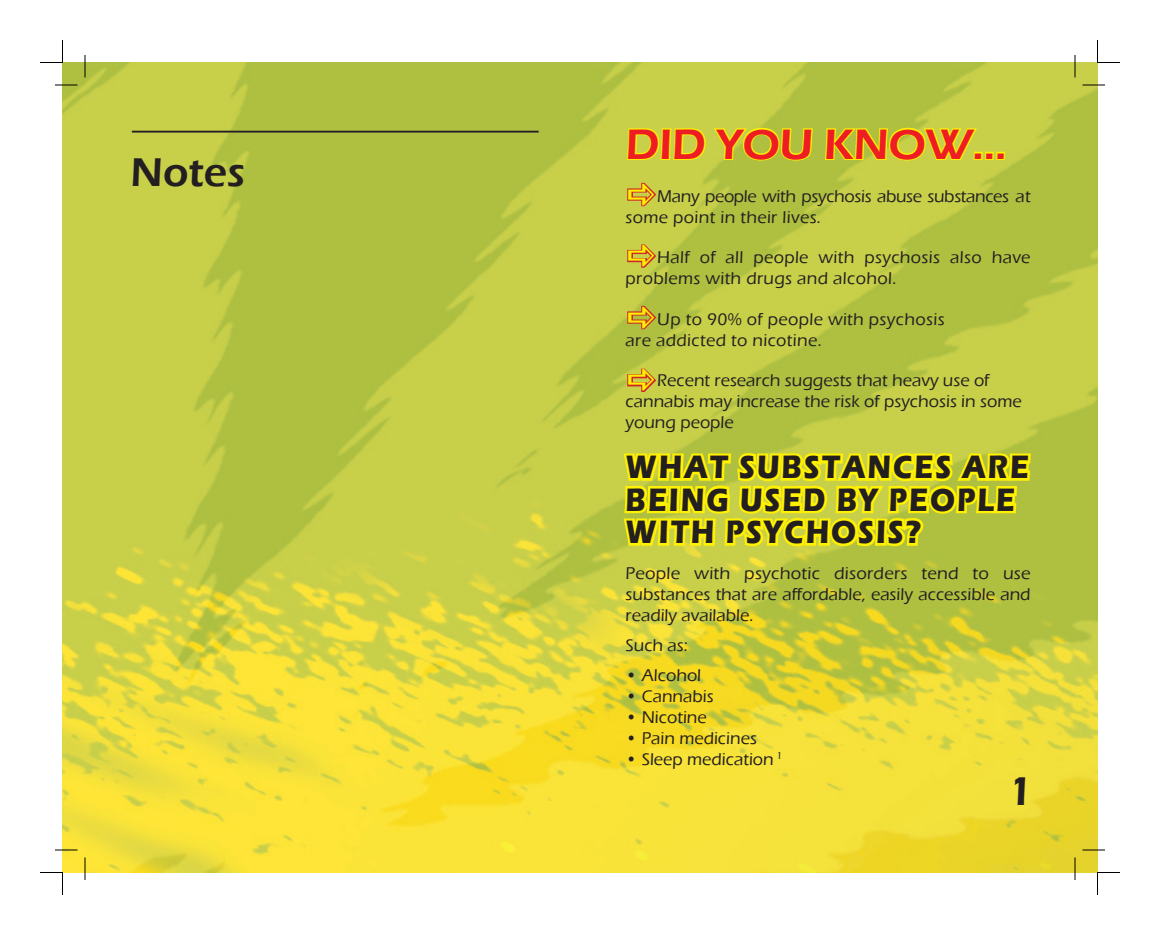
<style>
.page{position:relative;width:1160px;height:935px;background:#fff}
.page>*{position:absolute;margin:0;border:0;box-sizing:border-box;transform-origin:0 0}
.t1{font:600 43.75px "Eras ITC";letter-spacing:-.01em;color:#ee1d23}
.t2{font:600 41.25px "Eras ITC";color:#231f20}
.t3{font:700 33.38px/32.5px "Eras ITC";letter-spacing:.07em;color:#231f20;scale:.86 1}
.t4{font:500 17.5px/21px "Eras ITC";color:#231f20}
.t5{font:500 17.5px/21px "Eras ITC";letter-spacing:.02em;color:#231f20}
.t6{font:500 17.5px/21px "Eras ITC";letter-spacing:-.02em;color:#231f20}
</style>
<div class="page">
<img style="left:62px;top:62px;width:1036px;height:810px">
<hr style="left:132px;top:131px;width:407px;height:2px;background:#231f20">
<svg style="left:824px;top:126px;width:182px;height:36px;background:#d3d630"></svg>
<svg style="left:85px;top:55px;width:1px;height:23px"></svg>
<svg style="left:55px;top:85px;width:23px;height:1px"></svg>
<svg style="left:1075px;top:55px;width:1px;height:23px"></svg>
<svg style="left:1082px;top:85px;width:23px;height:1px"></svg>
<svg style="left:85px;top:858px;width:1px;height:22px"></svg>
<svg style="left:55px;top:850px;width:23px;height:1px"></svg>
<svg style="left:1075px;top:858px;width:1px;height:22px"></svg>
<svg style="left:1082px;top:850px;width:23px;height:1px"></svg>
<svg style="left:40px;top:40px;width:23px;height:23px"></svg>
<svg style="left:1097px;top:40px;width:23px;height:23px"></svg>
<svg style="left:40px;top:872px;width:23px;height:23px"></svg>
<svg style="left:1097px;top:872px;width:23px;height:23px"></svg>
<svg style="left:626px;top:62px;width:188px;height:170px;background:#c3ca41"></svg>
<svg style="left:621px;top:243px;width:412px;height:461px;background:#c9cd39"></svg>
<h2 class="t2" style="left:131px;top:149px;width:116px">Notes</h2>
<h1 class="t1" style="left:626px;top:119px;width:383px">DID YOU KNOW...</h1>
<p class="t6" style="left:626px;top:186px;width:406px;text-indent:32px">Many people with psychosis abuse substances at some point in their lives.</p>
<p class="t5" style="left:626px;top:247px;width:406px;text-indent:32px">Half of all people with psychosis also have problems with drugs and alcohol.</p>
<p class="t5" style="left:626px;top:309px;width:321px;text-indent:32px">Up to 90% of people with psychosis are addicted to nicotine.</p>
<p class="t4" style="left:626px;top:370px;width:398px;text-indent:32px">Recent research suggests that heavy use of cannabis may increase the risk of psychosis in some young people</p>
<h3 class="t3" style="left:626px;top:451px;width:471px">WHAT SUBSTANCES ARE<br>BEING USED BY PEOPLE<br>WITH PSYCHOSIS?</h3>
<p class="t4" style="left:626px;top:563px;width:406px;text-align:justify">People with psychotic disorders tend to use substances that are affordable, easily accessible and readily available.</p>
<p class="t4" style="left:626px;top:635px;width:64px">Such as:</p>
<p class="t4" style="left:626px;top:665px;width:77px">• Alcohol</p>
<p class="t4" style="left:626px;top:686px;width:90px">• Cannabis</p>
<p class="t4" style="left:626px;top:707px;width:83px">• Nicotine</p>
<p class="t4" style="left:626px;top:728px;width:133px">• Pain medicines</p>
<p class="t4" style="left:626px;top:749px;width:158px">• Sleep medication <sup>1</sup></p>
<h2 class="t2" style="left:1008px;top:768px;width:27px">1</h2>
</div>
